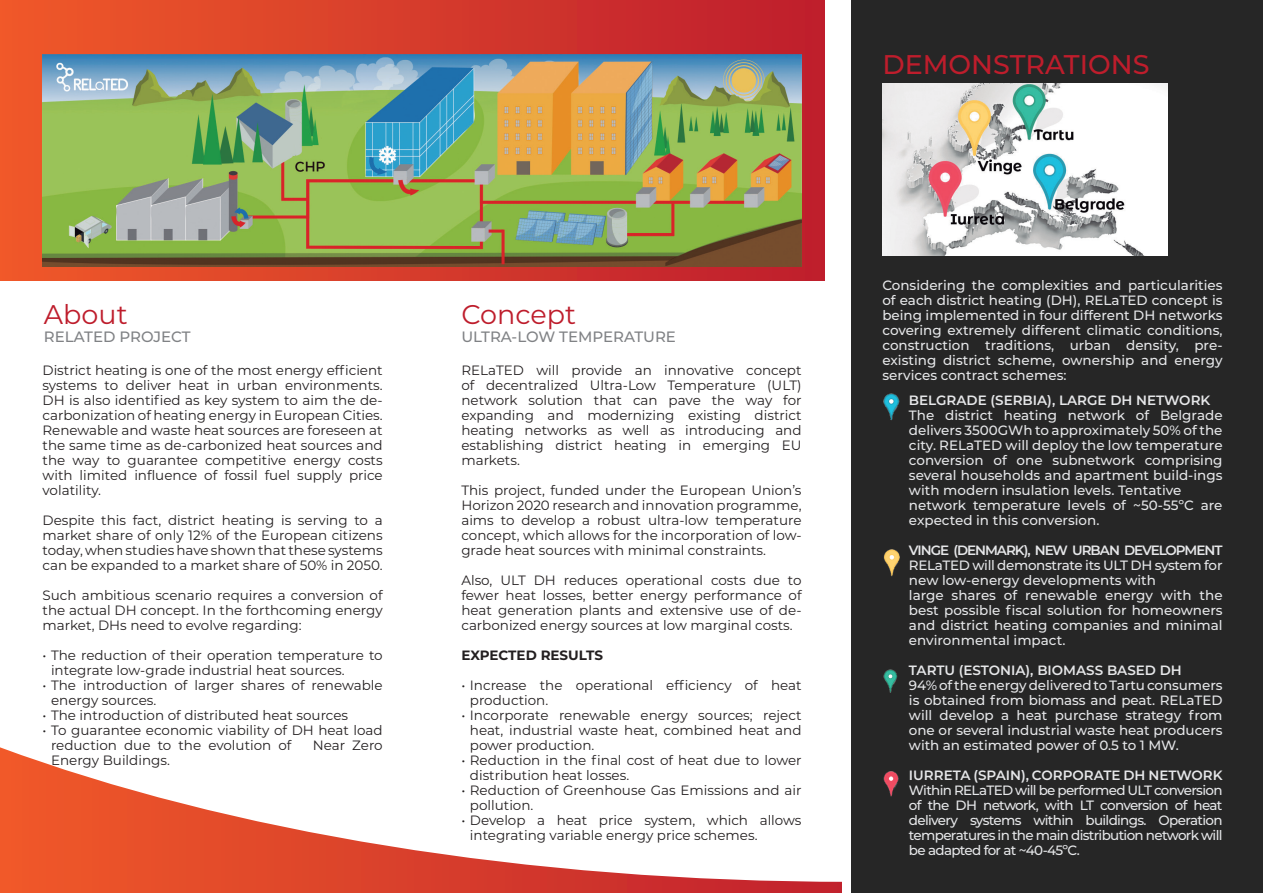
<style>
.page{position:relative;width:1263px;height:893px;background:#fff}
.page>*{position:absolute;margin:0;border:0;box-sizing:border-box;transform-origin:0 0}
.t1{font:500 27px "Montserrat";color:#be1d2c}
.t2{font:27px "Montserrat";color:#be1d2c}
.t3{font:500 15px "Montserrat";color:#808285}
.t4{font:13.5px/15px "Montserrat";color:#231f20;text-align:justify}
.t5{font:500 13.5px/15px "Montserrat";color:#e6e7e9;text-align:justify}
.t6{font:600 13.5px "Montserrat";color:#e6e7e9}
.t7{font:700 13.5px "Montserrat";color:#231f20}
.s1{font-weight:600}
</style>
<div class="page">
<div style="left:0;top:0;width:824px;height:281px;background:linear-gradient(to right,#ec5a2a,#bc1f2d)"></div>
<div style="left:851px;top:0;width:412px;height:893px;background:#262626"></div>
<svg style="left:0;top:747px;width:842px;height:146px"></svg>
<img style="left:882px;top:84px;width:285px;height:172px">
<img style="left:43px;top:54px;width:758px;height:212px">
<img style="left:883px;top:393px;width:17px;height:27px">
<img style="left:883px;top:549px;width:17px;height:27px">
<img style="left:883px;top:669px;width:15px;height:24px">
<img style="left:883px;top:771px;width:16px;height:26px">
<p class="t1" style="left:882px;top:46px;width:269px">DEMONSTRATIONS</p>
<p class="t2" style="left:44px;top:295px;width:85px">About</p>
<p class="t3" style="left:44px;top:326px;width:148px">RELATED PROJECT</p>
<p class="t4" style="left:43px;top:362px;width:342px">District heating is one of the most energy efficient systems to deliver heat in urban environments.<br>DH is also identified as key system to aim the de&shy;carbonization of heating energy in European Cities.<br>Renewable and waste heat sources are foreseen at the same time as de-carbonized heat sources and the way to guarantee competitive energy costs with limited influence of fossil fuel supply price volatility.</p>
<p class="t4" style="left:43px;top:512px;width:342px">Despite this fact, district heating is serving to a market share of only 12% of the European citizens today, when studies have shown that these systems can be expanded to a market share of 50% in 2050.</p>
<p class="t4" style="left:43px;top:587px;width:342px">Such ambitious scenario requires a conversion of the actual DH concept. In the forthcoming energy market, DHs need to evolve regarding:</p>
<p class="t4" style="left:51px;top:647px;width:333px;text-indent:-9px">• The reduction of their operation temperature to integrate low-grade industrial heat sources.</p>
<p class="t4" style="left:51px;top:677px;width:333px;text-indent:-9px">• The introduction of larger shares of renewable energy sources.</p>
<p class="t4" style="left:43px;top:707px;width:307px">• The introduction of distributed heat sources</p>
<p class="t4" style="left:51px;top:722px;width:333px;text-indent:-9px">• To guarantee economic viability of DH heat load reduction due to the evolution of</p>
<p class="t4" style="left:313px;top:737px;width:71px">Near Zero</p>
<p class="t4" style="left:51px;top:752px;width:120px">Energy Buildings.</p>
<p class="t2" style="left:461px;top:296px;width:116px">Concept</p>
<p class="t3" style="left:461px;top:326px;width:216px">ULTRA-LOW TEMPERATURE</p>
<p class="t4" style="left:461px;top:362px;width:342px">RELaTED will provide an innovative concept of decentralized Ultra-Low Temperature (ULT) network solution that can pave the way for expanding and modernizing existing district heating networks as well as introducing and establishing district heating in emerging EU markets.</p>
<p class="t4" style="left:461px;top:482px;width:342px">This project, funded under the European Union’s Horizon 2020 research and innovation programme, aims to develop a robust ultra-low temperature concept, which allows for the incorporation of low&shy;grade heat sources with minimal constraints.</p>
<p class="t4" style="left:461px;top:572px;width:342px">Also, ULT DH reduces operational costs due to fewer heat losses, better energy performance of heat generation plants and extensive use of de&shy;carbonized energy sources at low marginal costs.</p>
<p class="t7" style="left:461px;top:645px;width:143px">EXPECTED RESULTS</p>
<p class="t4" style="left:470px;top:677px;width:333px;text-indent:-9px">• Increase the operational efficiency of heat production.</p>
<p class="t4" style="left:470px;top:707px;width:333px;text-indent:-9px">• Incorporate renewable energy sources; reject heat, industrial waste heat, combined heat and power production.</p>
<p class="t4" style="left:470px;top:752px;width:333px;text-indent:-9px">• Reduction in the final cost of heat due to lower distribution heat losses.</p>
<p class="t4" style="left:470px;top:782px;width:333px;text-indent:-9px">• Reduction of Greenhouse Gas Emissions and air pollution.</p>
<p class="t4" style="left:470px;top:812px;width:333px;text-indent:-9px">• Develop a heat price system, which allows integrating variable energy price schemes.</p>
<p class="t5" style="left:882px;top:277px;width:342px">Considering the complexities and particularities of each district heating (DH), RELaTED concept is being implemented in four different DH networks covering extremely different climatic conditions, construction traditions, urban density, pre&shy;existing district scheme, ownership and energy services contract schemes:</p>
<p class="t6" style="left:909px;top:391px;width:303px">BELGRADE (SERBIA), LARGE DH NETWORK</p>
<p class="t5" style="left:909px;top:408px;width:315px">The district heating network of Belgrade delivers 3500GWh to approximately 50% of the city. RELaTED will deploy the low temperature conversion of one subnetwork comprising several households and apartment build-ings with modern insulation levels. Tentative</p>
<p class="t5" style="left:909px;top:498px;width:315px">network temperature levels of ~50-55ºC are expected in this conversion.</p>
<p class="t5" style="left:909px;top:543px;width:315px"><span class="s1">VINGE (DENMARK), NEW URBAN DEVELOPMENT </span>RELaTED will demonstrate its ULT DH system for new low-energy developments with</p>
<p class="t5" style="left:909px;top:588px;width:315px">large shares of renewable energy with the best possible fiscal solution for homeowners and district heating companies and minimal environmental impact.</p>
<p class="t6" style="left:909px;top:661px;width:274px">TARTU (ESTONIA), BIOMASS BASED DH</p>
<p class="t5" style="left:909px;top:678px;width:315px">94% of the energy delivered to Tartu consumers is obtained from biomass and peat. RELaTED will develop a heat purchase strategy from one or several industrial waste heat producers with an estimated power of 0.5 to 1 MW.</p>
<p class="t6" style="left:909px;top:766px;width:315px">IURRETA (SPAIN), CORPORATE DH NETWORK</p>
<p class="t5" style="left:909px;top:783px;width:315px">Within RELaTED will be performed ULT conversion of the DH network, with LT conversion of heat delivery systems within buildings. Operation temperatures in the main distribution network will be adapted for at ~40-45ºC.</p>
</div>
